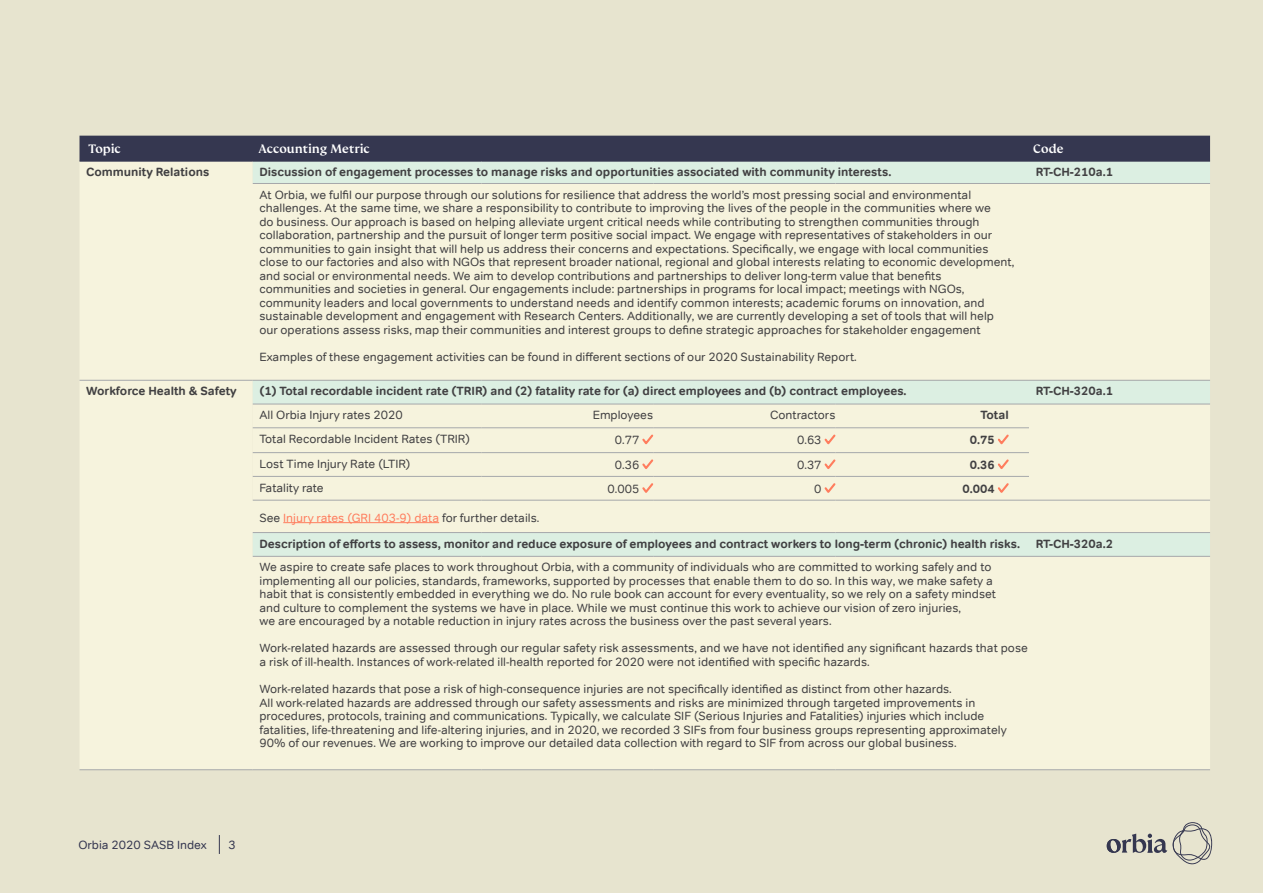
<style>
.page{position:relative;width:1263px;height:893px;background:#e7e4cf}
.page>*{position:absolute;margin:0;border:0;box-sizing:border-box;transform-origin:0 0}
.t1{font:500 13.5px "FS Kim";color:#fff}
.t2{font:12px/13.5px "Tondo Trial";color:#414042}
.t3{font:700 12px/26px "Tondo Trial";color:#414042}
.t4{font:12px "Tondo Trial";color:#353750}
.s1{font-weight:400}
.s2{font-weight:400;color:#ff7d5e}
</style>
<div class="page">
<div style="left:80px;top:136px;width:1130px;height:25px;background:#353750"></div>
<div style="left:80px;top:162px;width:1130px;height:607px;background:#f6f3dd"></div>
<svg style="left:253px;top:162px;width:957px;height:394px;fill:#dcefe2"></svg>
<div style="left:253px;top:183px;width:957px;height:197px;background:#f6f3dd"></div>
<div style="left:253px;top:405px;width:776px;height:95px;background:#f6f3dd"></div>
<hr style="left:80px;top:161px;width:173px;height:1px;background:#353750">
<hr style="left:253px;top:161px;width:228px;height:1px;background:#353750">
<hr style="left:481px;top:161px;width:172px;height:1px;background:#353750">
<hr style="left:653px;top:161px;width:182px;height:1px;background:#353750">
<hr style="left:835px;top:161px;width:194px;height:1px;background:#353750">
<hr style="left:1029px;top:161px;width:181px;height:1px;background:#353750">
<hr style="left:253px;top:183px;width:228px;height:1px;background:#a6a8ab">
<hr style="left:481px;top:183px;width:172px;height:1px;background:#a6a8ab">
<hr style="left:653px;top:183px;width:182px;height:1px;background:#a6a8ab">
<hr style="left:835px;top:183px;width:194px;height:1px;background:#a6a8ab">
<hr style="left:1029px;top:183px;width:181px;height:1px;background:#a6a8ab">
<hr style="left:80px;top:380px;width:173px;height:1px;background:#a6a8ab">
<hr style="left:80px;top:769px;width:173px;height:1px;background:#a6a8ab">
<hr style="left:253px;top:380px;width:228px;height:1px;background:#a6a8ab">
<hr style="left:481px;top:380px;width:172px;height:1px;background:#a6a8ab">
<hr style="left:653px;top:380px;width:182px;height:1px;background:#a6a8ab">
<hr style="left:835px;top:380px;width:194px;height:1px;background:#a6a8ab">
<hr style="left:1029px;top:380px;width:181px;height:1px;background:#a6a8ab">
<hr style="left:253px;top:404px;width:228px;height:1px;background:#a6a8ab">
<hr style="left:481px;top:404px;width:172px;height:1px;background:#a6a8ab">
<hr style="left:653px;top:404px;width:182px;height:1px;background:#a6a8ab">
<hr style="left:835px;top:404px;width:194px;height:1px;background:#a6a8ab">
<hr style="left:1029px;top:404px;width:181px;height:1px;background:#a6a8ab">
<hr style="left:253px;top:428px;width:228px;height:1px;background:#a6a8ab">
<hr style="left:481px;top:428px;width:172px;height:1px;background:#a6a8ab">
<hr style="left:653px;top:428px;width:182px;height:1px;background:#a6a8ab">
<hr style="left:835px;top:428px;width:194px;height:1px;background:#a6a8ab">
<hr style="left:253px;top:452px;width:228px;height:1px;background:#a6a8ab">
<hr style="left:481px;top:452px;width:172px;height:1px;background:#a6a8ab">
<hr style="left:653px;top:452px;width:182px;height:1px;background:#a6a8ab">
<hr style="left:835px;top:452px;width:194px;height:1px;background:#a6a8ab">
<hr style="left:253px;top:476px;width:228px;height:1px;background:#a6a8ab">
<hr style="left:481px;top:476px;width:172px;height:1px;background:#a6a8ab">
<hr style="left:653px;top:476px;width:182px;height:1px;background:#a6a8ab">
<hr style="left:835px;top:476px;width:194px;height:1px;background:#a6a8ab">
<hr style="left:253px;top:500px;width:228px;height:1px;background:#a6a8ab">
<hr style="left:481px;top:500px;width:172px;height:1px;background:#a6a8ab">
<hr style="left:653px;top:500px;width:182px;height:1px;background:#a6a8ab">
<hr style="left:835px;top:500px;width:194px;height:1px;background:#a6a8ab">
<hr style="left:1029px;top:500px;width:181px;height:1px;background:#a6a8ab">
<hr style="left:253px;top:532px;width:228px;height:1px;background:#a6a8ab">
<hr style="left:481px;top:532px;width:172px;height:1px;background:#a6a8ab">
<hr style="left:653px;top:532px;width:182px;height:1px;background:#a6a8ab">
<hr style="left:835px;top:532px;width:194px;height:1px;background:#a6a8ab">
<hr style="left:1029px;top:532px;width:181px;height:1px;background:#a6a8ab">
<hr style="left:253px;top:556px;width:228px;height:1px;background:#a6a8ab">
<hr style="left:481px;top:556px;width:172px;height:1px;background:#a6a8ab">
<hr style="left:653px;top:556px;width:182px;height:1px;background:#a6a8ab">
<hr style="left:835px;top:556px;width:194px;height:1px;background:#a6a8ab">
<hr style="left:1029px;top:556px;width:181px;height:1px;background:#a6a8ab">
<hr style="left:253px;top:769px;width:228px;height:1px;background:#a6a8ab">
<hr style="left:481px;top:769px;width:172px;height:1px;background:#a6a8ab">
<hr style="left:653px;top:769px;width:182px;height:1px;background:#a6a8ab">
<hr style="left:835px;top:769px;width:194px;height:1px;background:#a6a8ab">
<hr style="left:1029px;top:769px;width:181px;height:1px;background:#a6a8ab">
<svg style="left:640px;top:433px;width:15px;height:14px"></svg>
<svg style="left:823px;top:433px;width:14px;height:14px"></svg>
<svg style="left:996px;top:433px;width:15px;height:14px"></svg>
<svg style="left:640px;top:457px;width:15px;height:15px"></svg>
<svg style="left:823px;top:457px;width:14px;height:15px"></svg>
<svg style="left:996px;top:457px;width:15px;height:15px"></svg>
<svg style="left:640px;top:481px;width:15px;height:14px"></svg>
<svg style="left:823px;top:481px;width:14px;height:14px"></svg>
<svg style="left:996px;top:481px;width:15px;height:14px"></svg>
<hr style="left:283px;top:522px;width:156px;height:1px;background:#ff7d5e">
<svg style="left:219px;top:835px;width:1px;height:19px"></svg>
<svg style="left:1107px;top:822px;width:105px;height:42px"></svg>
<p class="t1" style="left:88px;top:142px;width:34px">Topic</p>
<p class="t1" style="left:258px;top:142px;width:113px">Accounting Metric</p>
<p class="t1" style="left:1033px;top:142px;width:32px">Code</p>
<p class="t3" style="left:86px;top:159px;width:125px">Community Relations</p>
<p class="t3" style="left:259px;top:159px;width:633px">Discussion of engagement processes to manage risks and opportunities associated with community interests.</p>
<p class="t3" style="left:1036px;top:159px;width:79px">RT-CH-210a.1</p>
<p class="t2" style="left:259px;top:188px;width:756px">At Orbia, we fulfil our purpose through our solutions for resilience that address the world’s most pressing social and environmental challenges. At the same time, we share a responsibility to contribute to improving the lives of the people in the communities where we<br>do business. Our approach is based on helping alleviate urgent critical needs while contributing to strengthen communities through collaboration, partnership and the pursuit of longer term positive social impact. We engage with representatives of stakeholders in our communities to gain insight that will help us address their concerns and expectations. Specifically, we engage with local communities close to our factories and also with NGOs that represent broader national, regional and global interests relating to economic development, and social or environmental needs. We aim to develop contributions and partnerships to deliver long-term value that benefits communities and societies in general. Our engagements include: partnerships in programs for local impact; meetings with NGOs, community leaders and local governments to understand needs and identify common interests; academic forums on innovation, and sustainable development and engagement with Research Centers. Additionally, we are currently developing a set of tools that will help our operations assess risks, map their communities and interest groups to define strategic approaches for stakeholder engagement</p>
<p class="t2" style="left:259px;top:350px;width:599px">Examples of these engagement activities can be found in different sections of our 2020 Sustainability Report.</p>
<p class="t3" style="left:86px;top:378px;width:152px">Workforce Health &amp; Safety</p>
<p class="t3" style="left:259px;top:378px;width:649px">(1) Total recordable incident rate (TRIR) and (2) fatality rate for (a) direct employees and (b) contract employees.</p>
<p class="t3" style="left:1036px;top:378px;width:79px">RT-CH-320a.1</p>
<p class="t2" style="left:259px;top:408px;width:145px">All Orbia Injury rates 2020</p>
<p class="t2" style="left:593px;top:408px;width:62px">Employees</p>
<p class="t2" style="left:770px;top:408px;width:67px">Contractors</p>
<p class="t3" style="left:981px;top:402px;width:30px">Total</p>
<p class="t2" style="left:259px;top:432px;width:212px">Total Recordable Incident Rates (TRIR)</p>
<p class="t2" style="left:615px;top:433px;width:26px">0.77</p>
<p class="t2" style="left:797px;top:433px;width:26px">0.63</p>
<p class="t3" style="left:970px;top:427px;width:26px">0.75</p>
<p class="t2" style="left:259px;top:457px;width:152px">Lost Time Injury Rate (LTIR)</p>
<p class="t2" style="left:615px;top:458px;width:26px">0.36</p>
<p class="t2" style="left:797px;top:458px;width:26px">0.37</p>
<p class="t3" style="left:970px;top:452px;width:26px">0.36</p>
<p class="t2" style="left:259px;top:481px;width:66px">Fatality rate</p>
<p class="t2" style="left:607px;top:482px;width:33px">0.005</p>
<p class="t2" style="left:814px;top:482px;width:9px">0</p>
<p class="t3" style="left:962px;top:476px;width:34px">0.004</p>
<p class="t3" style="left:259px;top:505px;width:762px"><span class="s1">See</span> <span class="s2">Injury rates (GRI 403-9) data</span> <span class="s1">for further details.<br></span>Description of efforts to assess, monitor and reduce exposure of employees and contract workers to long-term (chronic) health risks.</p>
<p class="t3" style="left:1036px;top:531px;width:79px">RT-CH-320a.2</p>
<p class="t2" style="left:259px;top:561px;width:738px">We aspire to create safe places to work throughout Orbia, with a community of individuals who are committed to working safely and to implementing all our policies, standards, frameworks, supported by processes that enable them to do so. In this way, we make safety a habit that is consistently embedded in everything we do. No rule book can account for every eventuality, so we rely on a safety mindset and culture to complement the systems we have in place. While we must continue this work to achieve our vision of zero injuries,<br>we are encouraged by a notable reduction in injury rates across the business over the past several years.</p>
<p class="t2" style="left:259px;top:642px;width:770px">Work-related hazards are assessed through our regular safety risk assessments, and we have not identified any significant hazards that pose a risk of ill-health. Instances of work-related ill-health reported for 2020 were not identified with specific hazards.</p>
<p class="t2" style="left:259px;top:682px;width:749px">Work-related hazards that pose a risk of high-consequence injuries are not specifically identified as distinct from other hazards.<br>All work-related hazards are addressed through our safety assessments and risks are minimized through targeted improvements in procedures, protocols, training and communications. Typically, we calculate SIF (Serious Injuries and Fatalities) injuries which include fatalities, life-threatening and life-altering injuries, and in 2020, we recorded 3 SIFs from four business groups representing approximately 90% of our revenues. We are working to improve our detailed data collection with regard to SIF from across our global business.</p>
<p class="t4" style="left:78px;top:837px;width:130px">Orbia 2020 SASB Index</p>
<p class="t4" style="left:228px;top:837px;width:9px">3</p>
</div>
